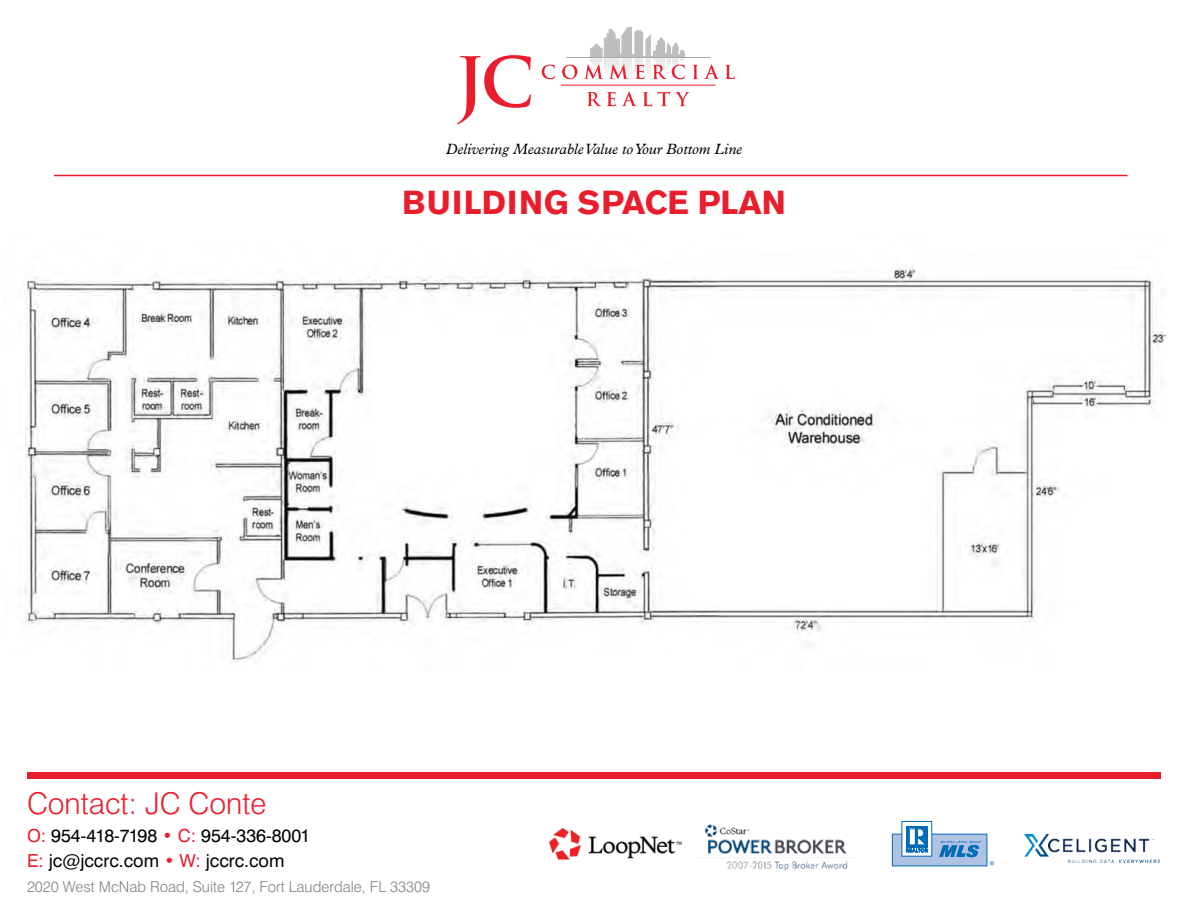
<style>
.page{position:relative;width:1188px;height:918px;background:#fff}
.page>*{position:absolute;margin:0;border:0;box-sizing:border-box;transform-origin:0 0}
.t1{font:700 33px "Akzidenz Grotesk BE";letter-spacing:.01em;color:#ea1d2d}
.t2{font:300 30px "Swiss 721 BT";color:#ea1d2d}
.t3{font:18px/25.2px "Swiss 721 BT";color:#000}
.t4{font:300 15px "Swiss 721 BT";color:#808285}
.t5{font:italic 15px "Plantin";color:#000}
.s1{color:#ea1d2d}
</style>
<div class="page">
<hr style="left:54px;top:175px;width:1074px;height:1px;background:#ea1d2d">
<svg style="left:457px;top:55px;width:74px;height:69px"></svg>
<hr style="left:561px;top:85px;width:154px;height:1px;background:#ea1d2d">
<hr style="left:566px;top:57px;width:144px;height:1px;background:#a7a9ac">
<svg style="left:542px;top:65px;width:13px;height:14px"></svg>
<svg style="left:562px;top:65px;width:15px;height:14px"></svg>
<svg style="left:584px;top:27px;width:101px;height:53px"></svg>
<svg style="left:693px;top:64px;width:26px;height:15px"></svg>
<svg style="left:725px;top:65px;width:10px;height:14px"></svg>
<svg style="left:587px;top:92px;width:29px;height:14px"></svg>
<svg style="left:622px;top:92px;width:15px;height:14px"></svg>
<svg style="left:643px;top:92px;width:9px;height:14px"></svg>
<svg style="left:658px;top:92px;width:32px;height:14px"></svg>
<img style="left:549px;top:828px;width:133px;height:32px">
<div style="left:27px;top:772px;width:1134px;height:7px;background:#ea1d2d"></div>
<img style="left:704px;top:824px;width:144px;height:47px">
<div style="left:892px;top:834px;width:95px;height:32px;background:#aec2e4"></div>
<svg style="left:990px;top:861px;width:4px;height:4px"></svg>
<div style="left:902px;top:821px;width:30px;height:35px;background:#fff"></div>
<div style="left:906px;top:826px;width:21px;height:21px;background:#006bb6"></div>
<svg style="left:906px;top:828px;width:23px;height:24px"></svg>
<div style="left:909px;top:829px;width:6px;height:16px;background:#fff"></div>
<div style="left:909px;top:829px;width:7px;height:16px;border:1px solid #006bb6"></div>
<svg style="left:939px;top:841px;width:42px;height:16px"></svg>
<img style="left:1024px;top:834px;width:136px;height:28px">
<img style="left:23px;top:268px;width:1144px;height:395px">
<p class="t5" style="left:446px;top:140px;width:298px">Delivering Measurable Value to Your Bottom Line</p>
<h1 class="t1" style="left:402px;top:184px;width:385px">BUILDING SPACE PLAN</h1>
<h2 class="t2" style="left:27px;top:785px;width:241px">Contact: JC Conte</h2>
<p class="t3" style="left:27px;top:823px;width:285px"><span class="s1">O:</span> 954-418-7198 <span class="s1">• C:</span> 954-336-8001<br><span class="s1">E:</span> jc@jccrc.com <span class="s1">• W:</span> jccrc.com</p>
<p class="t4" style="left:27px;top:877px;width:405px">2020 West McNab Road, Suite 127, Fort Lauderdale, FL 33309</p>
</div>
